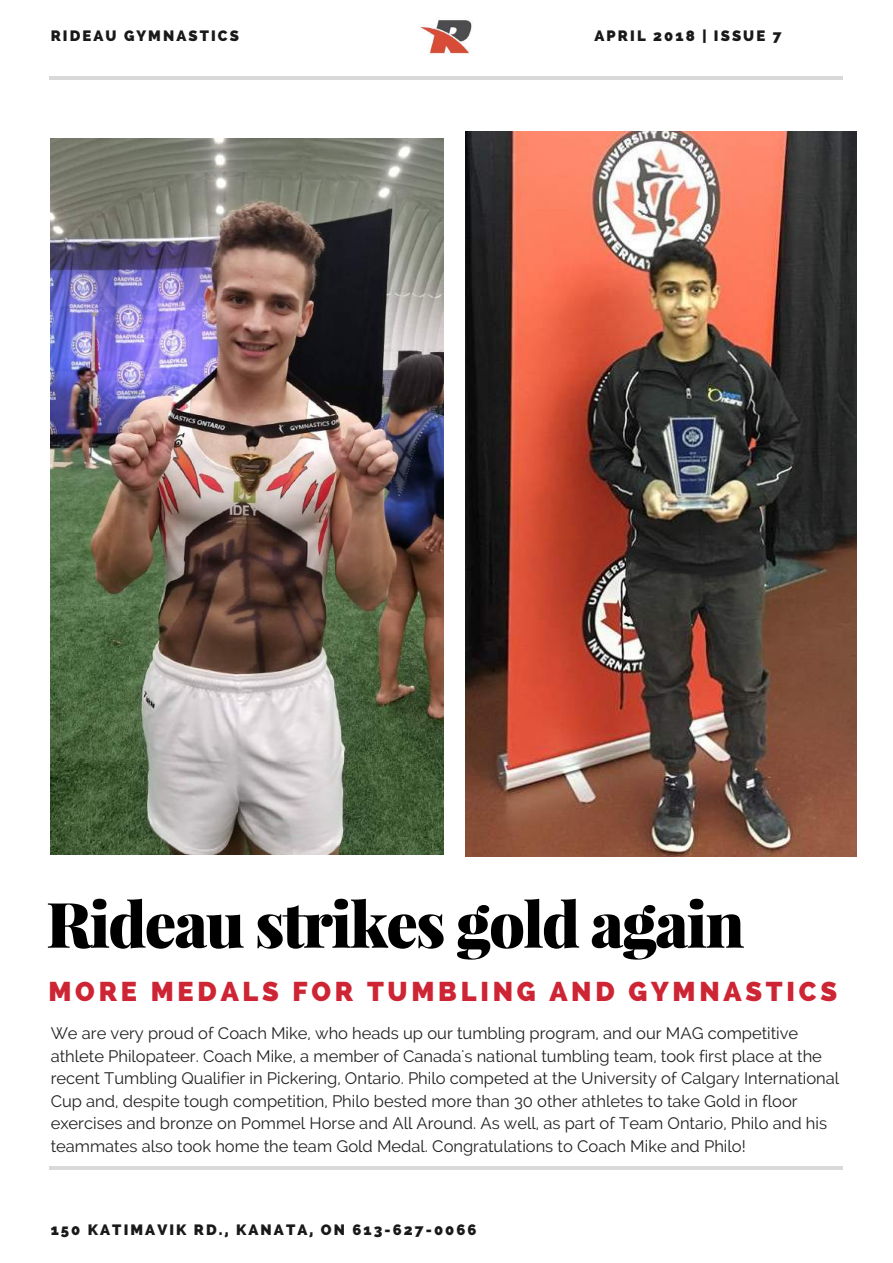
<style>
.page{position:relative;width:893px;height:1263px;background:#fff}
.page>*{position:absolute;margin:0;border:0;box-sizing:border-box;transform-origin:0 0}
.t1{font:900 62.7px "Playfair Display";letter-spacing:-.03em;color:#000}
.t2{font:800 27px "Raleway";letter-spacing:.14em;color:#cd2534}
.t3{font:16.5px/22.5px "Raleway";color:#222}
.t4{font:800 14.85px "Raleway";letter-spacing:.14em;color:#191919}
</style>
<div class="page">
<img style="left:465px;top:132px;width:392px;height:725px">
<img style="left:51px;top:138px;width:393px;height:717px">
<hr style="left:50px;top:77px;width:793px;height:3px;background:#000">
<hr style="left:50px;top:1166px;width:793px;height:4px;background:#d9d9d9">
<img style="left:420px;top:20px;width:52px;height:35px">
<p class="t4" style="left:51px;top:27px;width:190px">RIDEAU GYMNASTICS</p>
<p class="t4" style="left:594px;top:27px;width:189px">APRIL 2018 | ISSUE 7</p>
<h1 class="t1" style="left:46px;top:880px;width:700px">Rideau strikes gold again</h1>
<h2 class="t2" style="left:48px;top:976px;width:790px">MORE MEDALS FOR TUMBLING AND GYMNASTICS</h2>
<p class="t3" style="left:51px;top:1022px;width:790px">We are very proud of Coach Mike, who heads up our tumbling program, and our MAG competitive athlete Philopateer. Coach Mike, a member of Canada's national tumbling team, took first place at the recent Tumbling Qualifier in Pickering, Ontario. Philo competed at the University of Calgary International Cup and, despite tough competition, Philo bested more than 30 other athletes to take Gold in floor exercises and bronze on Pommel Horse and All Around. As well, as part of Team Ontario, Philo and his teammates also took home the team Gold Medal. Congratulations to Coach Mike and Philo!</p>
<p class="t4" style="left:51px;top:1221px;width:427px">150 KATIMAVIK RD., KANATA, ON 613-627-0066</p>
</div>
